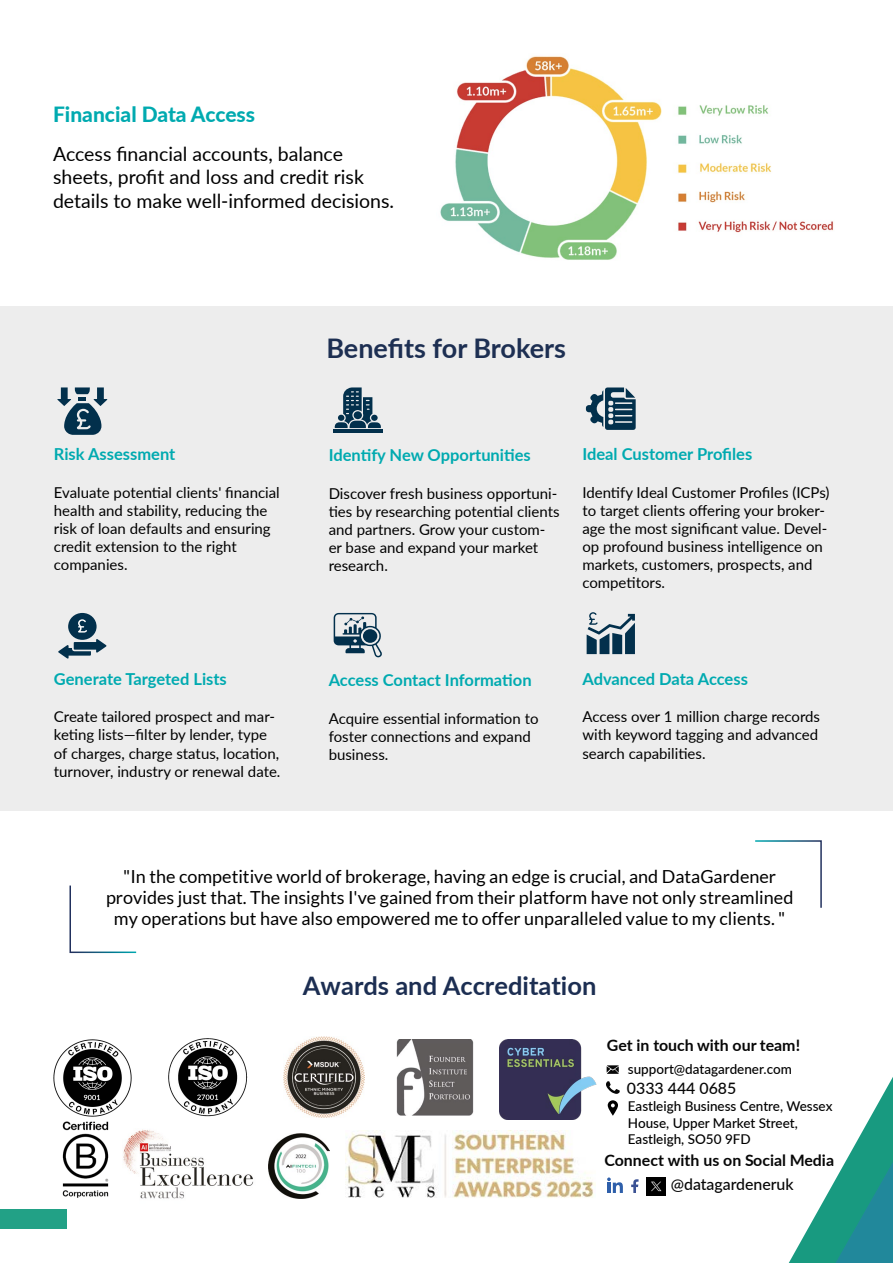
<style>
.page{position:relative;width:893px;height:1263px;background:#fff}
.page>*{position:absolute;margin:0;border:0;box-sizing:border-box;transform-origin:0 0}
.t1{font:700 27px "Lato";color:#1d2f52}
.t2{font:700 25.5px "Lato";color:#1c2e52}
.t3{font:800 21px "Lato";color:#00aab0}
.t4{font:19.5px/23.4px "Lato";color:#000}
.t5{font:18px/21px "Lato";color:#000;text-align:center}
.t6{font:700 16.5px "Lato";color:#00aab0}
.t7{font:700 15.75px "Lato";color:#070707}
.t8{font:500 15.75px "Lato";color:#070707}
.t9{font:15px/18px "Lato";color:#000}
.t10{font:500 13.5px/16.2px "Lato";color:#000}
</style>
<div class="page">
<svg style="left:789px;top:1077px;width:104px;height:186px"></svg>
<img style="left:396px;top:1039px;width:77px;height:76px">
<img style="left:283px;top:1037px;width:81px;height:81px">
<img style="left:123px;top:1129px;width:131px;height:70px">
<img style="left:346px;top:1131px;width:250px;height:67px">
<img style="left:269px;top:1134px;width:61px;height:65px">
<img style="left:62px;top:1121px;width:47px;height:77px">
<img style="left:53px;top:1039px;width:79px;height:78px">
<img style="left:168px;top:1038px;width:79px;height:79px">
<img style="left:500px;top:1039px;width:97px;height:81px">
<svg style="left:606px;top:1081px;width:14px;height:13px"></svg>
<svg style="left:631px;top:1179px;width:7px;height:14px"></svg>
<svg style="left:608px;top:1100px;width:10px;height:16px"></svg>
<img style="left:647px;top:1177px;width:18px;height:18px">
<svg style="left:607px;top:1065px;width:12px;height:9px"></svg>
<svg style="left:607px;top:1177px;width:16px;height:16px"></svg>
<div style="left:0;top:1209px;width:67px;height:20px;background:#22a186"></div>
<div style="left:0;top:306px;width:893px;height:505px;background:#ededed"></div>
<svg style="left:57px;top:387px;width:50px;height:48px"></svg>
<svg style="left:58px;top:613px;width:49px;height:45px"></svg>
<hr style="left:333px;top:429px;width:50px;height:4px;background:#02304c">
<svg style="left:334px;top:387px;width:47px;height:41px"></svg>
<div style="left:371px;top:415px;width:7px;height:6px;background:#02304c;border-radius:50%"></div>
<svg style="left:334px;top:613px;width:48px;height:45px"></svg>
<div style="left:363px;top:629px;width:14px;height:14px;background:#02304c;border-radius:50%"></div>
<svg style="left:586px;top:387px;width:50px;height:43px"></svg>
<svg style="left:587px;top:612px;width:48px;height:42px"></svg>
<img style="left:440px;top:56px;width:394px;height:204px">
<svg style="left:69px;top:885px;width:68px;height:69px"></svg>
<svg style="left:755px;top:840px;width:67px;height:68px"></svg>
<h3 class="t3" style="left:53px;top:99px;width:204px">Financial Data Access</h3>
<h3 class="t4" style="left:53px;top:141px;width:343px">Access financial accounts, balance sheets, profit and loss and credit risk details to make well-informed decisions.</h3>
<p class="t6" style="left:54px;top:442px;width:123px">Risk Assessment</p>
<p class="t9" style="left:54px;top:483px;width:227px">Evaluate potential clients' financial health and stability, reducing the risk of loan defaults and ensuring credit extension to the right companies.</p>
<p class="t6" style="left:54px;top:666px;width:174px">Generate Targeted Lists</p>
<p class="t9" style="left:54px;top:707px;width:228px">Create tailored prospect and mar&shy;keting lists—filter by lender, type of charges, charge status, location, turnover, industry or renewal date.</p>
<h1 class="t1" style="left:326px;top:328px;width:241px">Benefits for Brokers</h1>
<p class="t6" style="left:329px;top:443px;width:204px">Identify New Opportunities</p>
<p class="t9" style="left:329px;top:484px;width:232px">Discover fresh business opportuni&shy;ties by researching potential clients and partners. Grow your custom&shy;er base and expand your market research.</p>
<p class="t6" style="left:582px;top:442px;width:171px">Ideal Customer Profiles</p>
<p class="t9" style="left:582px;top:483px;width:249px">Identify Ideal Customer Profiles (ICPs) to target clients offering your broker&shy;age the most significant value. Devel&shy;op profound business intelligence on markets, customers, prospects, and competitors.</p>
<p class="t6" style="left:329px;top:668px;width:204px">Access Contact Information</p>
<p class="t9" style="left:329px;top:708px;width:211px">Acquire essential information to foster connections and expand business.</p>
<p class="t6" style="left:582px;top:666px;width:167px">Advanced Data Access</p>
<p class="t9" style="left:582px;top:707px;width:239px">Access over 1 million charge records with keyword tagging and advanced search capabilities.</p>
<p class="t5" style="left:106px;top:865px;width:689px">"In the competitive world of brokerage, having an edge is crucial, and DataGardener provides just that. The insights I've gained from their platform have not only streamlined my operations but have also empowered me to offer unparalleled value to my clients. "</p>
<h2 class="t2" style="left:303px;top:967px;width:295px">Awards and Accreditation</h2>
<p class="t7" style="left:607px;top:1034px;width:195px">Get in touch with our team!</p>
<p class="t8" style="left:627px;top:1077px;width:111px">0333 444 0685</p>
<p class="t10" style="left:628px;top:1060px;width:166px">support@datagardener.com</p>
<p class="t10" style="left:628px;top:1098px;width:206px">Eastleigh Business Centre, Wessex<br>House, Upper Market Street,<br>Eastleigh, SO50 9FD</p>
<p class="t7" style="left:605px;top:1149px;width:231px">Connect with us on Social Media</p>
<p class="t8" style="left:671px;top:1173px;width:124px">@datagardeneruk</p>
</div>
